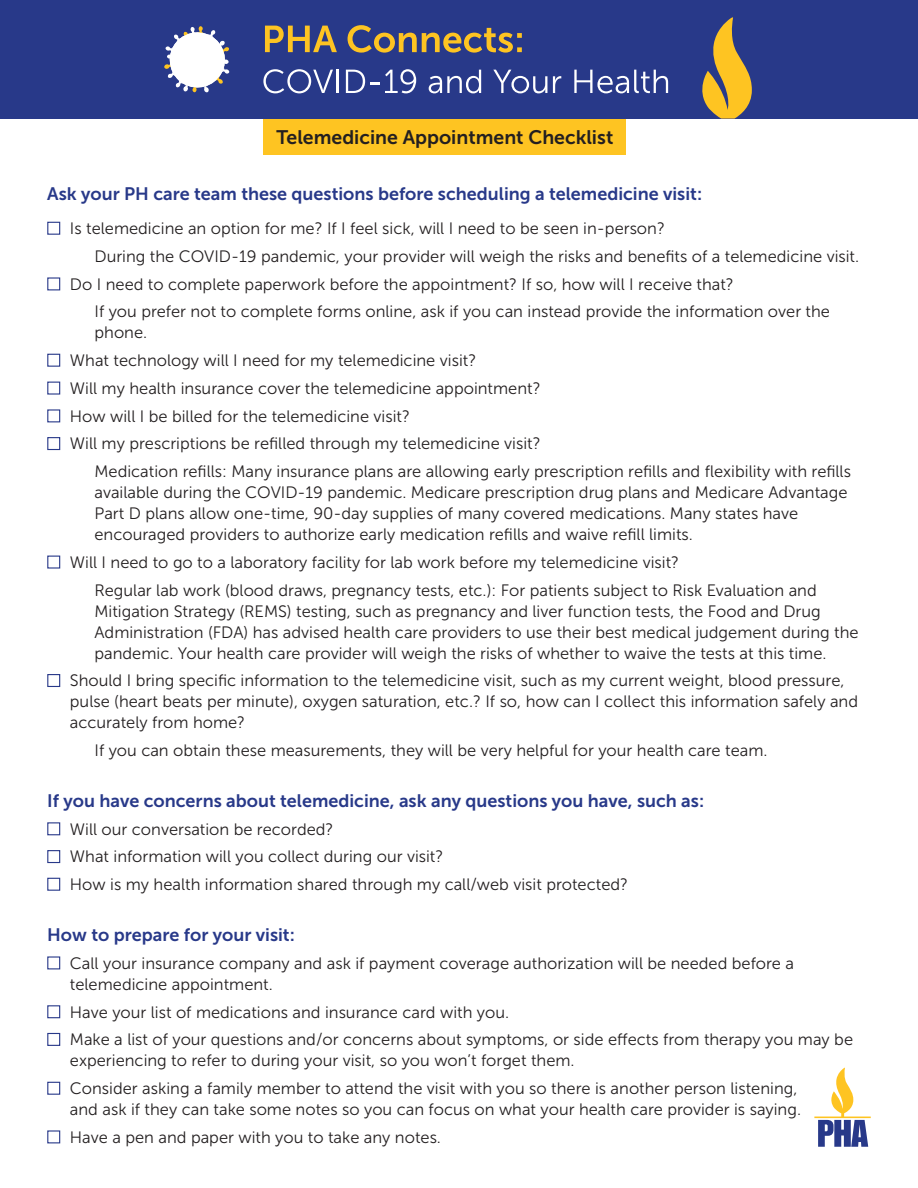
<style>
.page{position:relative;width:918px;height:1188px;background:#fff}
.page>*{position:absolute;margin:0;border:0;box-sizing:border-box;transform-origin:0 0}
.t1{font:19.5px "Museo Sans 700";color:#231f20}
.t2{font:18px "Museo Sans 700";color:#283989}
.t3{font:16.5px/21px "Museo Sans 300";color:#231f20}
</style>
<div class="page">
<div style="left:264px;top:119px;width:362px;height:36px;background:#fec422"></div>
<div style="left:47px;top:222px;width:13px;height:13px;border:1px solid #283989"></div>
<div style="left:47px;top:277px;width:13px;height:13px;border:1px solid #283989"></div>
<div style="left:47px;top:354px;width:13px;height:13px;border:1px solid #283989"></div>
<div style="left:47px;top:382px;width:13px;height:13px;border:1px solid #283989"></div>
<div style="left:47px;top:409px;width:13px;height:13px;border:1px solid #283989"></div>
<div style="left:47px;top:437px;width:13px;height:13px;border:1px solid #283989"></div>
<div style="left:47px;top:556px;width:13px;height:13px;border:1px solid #283989"></div>
<div style="left:47px;top:674px;width:13px;height:13px;border:1px solid #283989"></div>
<div style="left:47px;top:822px;width:13px;height:13px;border:1px solid #283989"></div>
<div style="left:47px;top:850px;width:13px;height:13px;border:1px solid #283989"></div>
<div style="left:47px;top:878px;width:13px;height:13px;border:1px solid #283989"></div>
<div style="left:47px;top:956px;width:13px;height:13px;border:1px solid #283989"></div>
<div style="left:47px;top:1005px;width:13px;height:13px;border:1px solid #283989"></div>
<div style="left:47px;top:1033px;width:13px;height:13px;border:1px solid #283989"></div>
<div style="left:47px;top:1082px;width:13px;height:13px;border:1px solid #283989"></div>
<div style="left:47px;top:1130px;width:13px;height:13px;border:1px solid #283989"></div>
<svg style="left:814px;top:1068px;width:57px;height:79px"></svg>
<div style="left:0;top:0;width:918px;height:119px;background:#283989"></div>
<svg style="left:265px;top:26px;width:72px;height:26px"></svg>
<svg style="left:348px;top:25px;width:174px;height:28px"></svg>
<svg style="left:263px;top:69px;width:70px;height:24px"></svg>
<hr style="left:337px;top:70px;width:2px;height:23px;background:#fff">
<svg style="left:346px;top:69px;width:70px;height:24px"></svg>
<svg style="left:429px;top:70px;width:52px;height:23px"></svg>
<svg style="left:493px;top:70px;width:54px;height:23px"></svg>
<svg style="left:553px;top:76px;width:8px;height:17px"></svg>
<svg style="left:574px;top:70px;width:94px;height:23px"></svg>
<svg style="left:164px;top:26px;width:65px;height:67px"></svg>
<svg style="left:702px;top:17px;width:50px;height:102px"></svg>
<p class="t1" style="left:276px;top:126px;width:338px">Telemedicine Appointment Checklist</p>
<p class="t2" style="left:47px;top:183px;width:656px">Ask your PH care team these questions before scheduling a telemedicine visit:</p>
<p class="t3" style="left:70px;top:218px;width:597px">Is telemedicine an option for me? If I feel sick, will I need to be seen in-person?</p>
<p class="t3" style="left:94px;top:246px;width:766px">During the COVID-19 pandemic, your provider will weigh the risks and benefits of a telemedicine visit.</p>
<p class="t3" style="left:70px;top:274px;width:666px">Do I need to complete paperwork before the appointment? If so, how will I receive that?</p>
<p class="t3" style="left:94px;top:301px;width:737px">If you prefer not to complete forms online, ask if you can instead provide the information over the phone.</p>
<p class="t3" style="left:70px;top:350px;width:408px">What technology will I need for my telemedicine visit?</p>
<p class="t3" style="left:70px;top:378px;width:472px">Will my health insurance cover the telemedicine appointment?</p>
<p class="t3" style="left:70px;top:406px;width:342px">How will I be billed for the telemedicine visit?</p>
<p class="t3" style="left:70px;top:433px;width:472px">Will my prescriptions be refilled through my telemedicine visit?</p>
<p class="t3" style="left:94px;top:461px;width:758px">Medication refills: Many insurance plans are allowing early prescription refills and flexibility with refills available during the COVID-19 pandemic. Medicare prescription drug plans and Medicare Advantage Part D plans allow one-time, 90-day supplies of many covered medications. Many states have encouraged providers to authorize early medication refills and waive refill limits.</p>
<p class="t3" style="left:70px;top:552px;width:611px">Will I need to go to a laboratory facility for lab work before my telemedicine visit?</p>
<p class="t3" style="left:94px;top:580px;width:766px">Regular lab work (blood draws, pregnancy tests, etc.): For patients subject to Risk Evaluation and Mitigation Strategy (REMS) testing, such as pregnancy and liver function tests, the Food and Drug Administration (FDA) has advised health care providers to use their best medical judgement during the pandemic. Your health care provider will weigh the risks of whether to waive the tests at this time.</p>
<p class="t3" style="left:70px;top:670px;width:790px">Should I bring specific information to the telemedicine visit, such as my current weight, blood pressure, pulse (heart beats per minute), oxygen saturation, etc.? If so, how can I collect this information safely and accurately from home?</p>
<p class="t3" style="left:94px;top:740px;width:675px">If you can obtain these measurements, they will be very helpful for your health care team.</p>
<p class="t2" style="left:47px;top:791px;width:658px">If you have concerns about telemedicine, ask any questions you have, such as:</p>
<p class="t3" style="left:70px;top:819px;width:265px">Will our conversation be recorded?</p>
<p class="t3" style="left:70px;top:846px;width:375px">What information will you collect during our visit?</p>
<p class="t3" style="left:70px;top:874px;width:560px">How is my health information shared through my call/web visit protected?</p>
<p class="t2" style="left:47px;top:925px;width:249px">How to prepare for your visit:</p>
<p class="t3" style="left:70px;top:953px;width:726px">Call your insurance company and ask if payment coverage authorization will be needed before a telemedicine appointment.</p>
<p class="t3" style="left:70px;top:1002px;width:441px">Have your list of medications and insurance card with you.</p>
<p class="t3" style="left:70px;top:1029px;width:785px">Make a list of your questions and/or concerns about symptoms, or side effects from therapy you may be experiencing to refer to during your visit, so you won’t forget them.</p>
<p class="t3" style="left:70px;top:1078px;width:733px">Consider asking a family member to attend the visit with you so there is another person listening, and ask if they can take some notes so you can focus on what your health care provider is saying.</p>
<p class="t3" style="left:70px;top:1127px;width:373px">Have a pen and paper with you to take any notes.</p>
</div>
